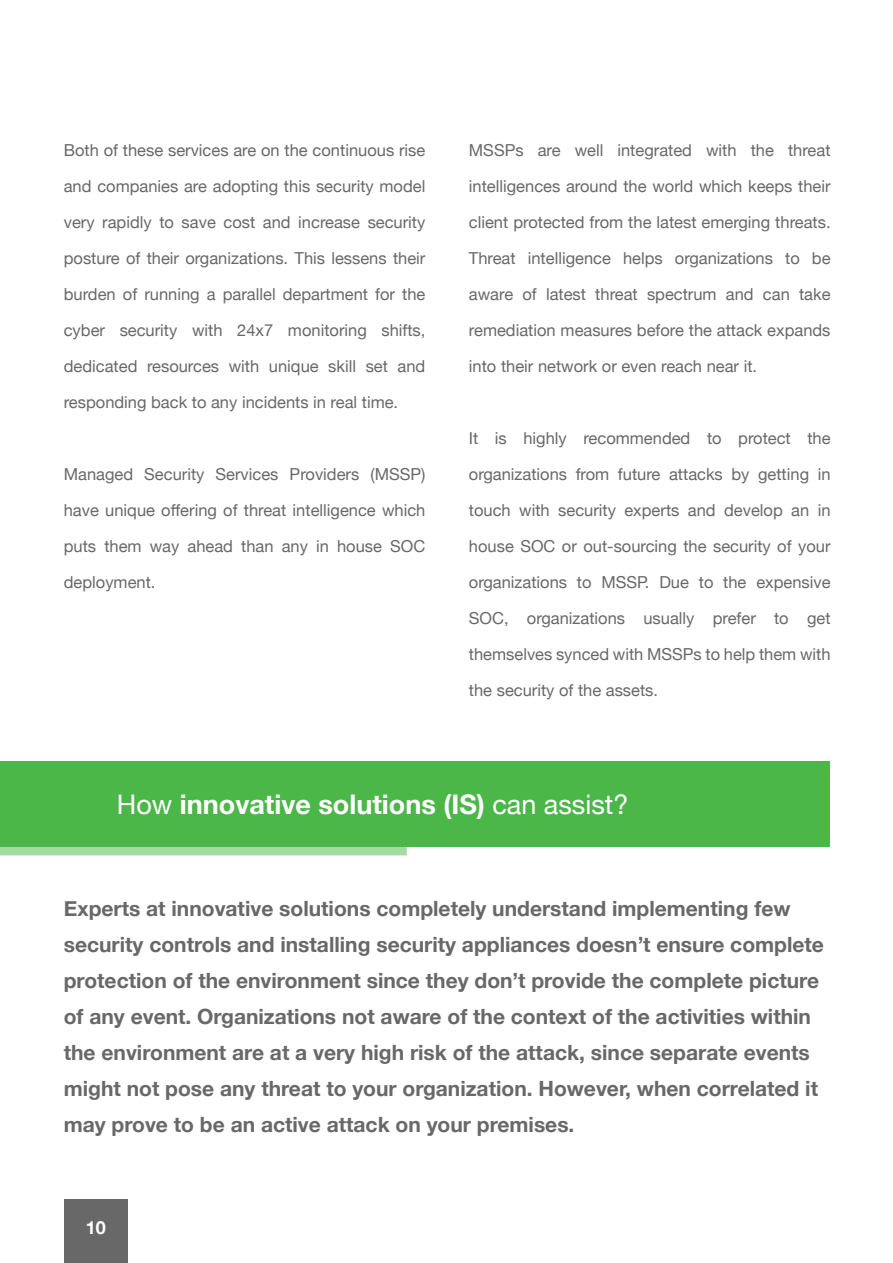
<style>
.page{position:relative;width:893px;height:1263px;background:#fff}
.page>*{position:absolute;margin:0;border:0;box-sizing:border-box;transform-origin:0 0}
.t1{font:700 27px "Helvetica Neue";color:#fff}
.t2{font:700 21px/36px "Helvetica Neue";color:#686868}
.t3{font:700 18px "Helvetica Neue";color:#fff}
.t4{font:16.5px/36px "Helvetica Neue";color:#686868;text-align:justify}
.s1{font-weight:400}
</style>
<div class="page">
<div style="left:0;top:761px;width:829px;height:85px;background:#4bb748"></div>
<svg style="left:0;top:846px;width:407px;height:9px;background:#9bd798"></svg>
<div style="left:64px;top:1199px;width:64px;height:64px;background:#686868"></div>
<p class="t4" style="left:64px;top:133px;width:363px">Both of these services are on the continuous rise and companies are adopting this security model very rapidly to save cost and increase security posture of their organizations. This lessens their burden of running a parallel department for the cyber security with 24x7 monitoring shifts, dedicated resources with unique skill set and responding back to any incidents in real time.</p>
<p class="t4" style="left:64px;top:457px;width:363px">Managed Security Services Providers (MSSP) have unique offering of threat intelligence which puts them way ahead than any in house SOC deployment.</p>
<p class="t4" style="left:469px;top:133px;width:363px">MSSPs are well integrated with the threat intelligences around the world which keeps their client protected from the latest emerging threats.<br>Threat intelligence helps organizations to be aware of latest threat spectrum and can take remediation measures before the attack expands into their network or even reach near it.</p>
<p class="t4" style="left:469px;top:421px;width:363px">It is highly recommended to protect the organizations from future attacks by getting in touch with security experts and develop an in house SOC or out-sourcing the security of your organizations to MSSP. Due to the expensive SOC, organizations usually prefer to get themselves synced with MSSPs to help them with the security of the assets.</p>
<h1 class="t1" style="left:117px;top:784px;width:513px"><span class="s1">How</span> innovative solutions (IS) <span class="s1">can assist?</span></h1>
<p class="t2" style="left:64px;top:891px;width:762px">Experts at innovative solutions completely understand implementing few security controls and installing security appliances doesn’t ensure complete protection of the environment since they don’t provide the complete picture of any event. Organizations not aware of the context of the activities within the environment are at a very high risk of the attack, since separate events might not pose any threat to your organization. However, when correlated it may prove to be an active attack on your premises.</p>
<p class="t3" style="left:86px;top:1214px;width:22px">10</p>
</div>
